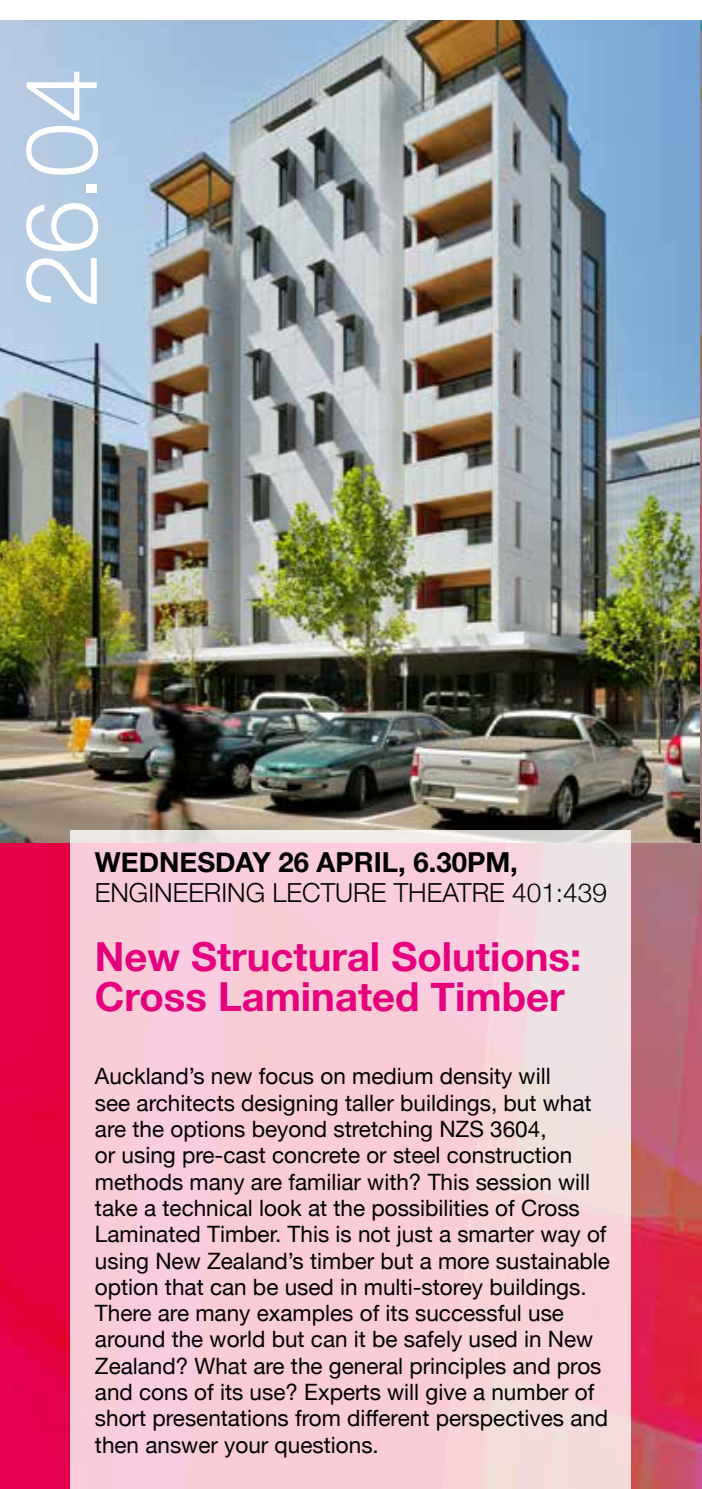
<style>
.page{position:relative;width:702px;height:1489px;background:#fff}
.page>*{position:absolute;margin:0;border:0;box-sizing:border-box;transform-origin:0 0}
.t1{font:300 100px "Helvetica Neue";color:#fff}
.t2{font:700 40px/40px "Helvetica Neue";color:#e6007d}
.t3{font:700 27.5px "Helvetica Neue";color:#000}
.t4{font:300 26.25px "Helvetica Neue";color:#000}
.t5{font:22.5px/26.2px "Helvetica Neue";color:#000}
</style>
<div class="page">
<img style="left:0;top:20px;width:702px;height:1468px">
<img style="left:0;top:20px;width:699px;height:822px">
<div style="left:71px;top:830px;width:560px;height:658px;background:linear-gradient(to right,#fbc8d9,#f4d9dc)"></div>
<h1 class="t1" style="left:-20px;top:308px;width:241px;rotate:-90deg">26.04</h1>
<p class="t3" style="left:95px;top:840px;width:424px">WEDNESDAY 26 APRIL, 6.30PM,</p>
<p class="t4" style="left:95px;top:871px;width:513px">ENGINEERING LECTURE THEATRE 401:439</p>
<h2 class="t2" style="left:95px;top:937px;width:487px">New Structural Solutions:<br>Cross Laminated Timber</h2>
<p class="t5" style="left:95px;top:1064px;width:516px">Auckland’s new focus on medium density will<br>see architects designing taller buildings, but what are the options beyond stretching NZS 3604,<br>or using pre-cast concrete or steel construction methods many are familiar with? This session will take a technical look at the possibilities of Cross Laminated Timber. This is not just a smarter way of using New Zealand’s timber but a more sustainable option that can be used in multi-storey buildings.<br>There are many examples of its successful use around the world but can it be safely used in New Zealand? What are the general principles and pros and cons of its use? Experts will give a number of short presentations from different perspectives and then answer your questions.</p>
</div>
